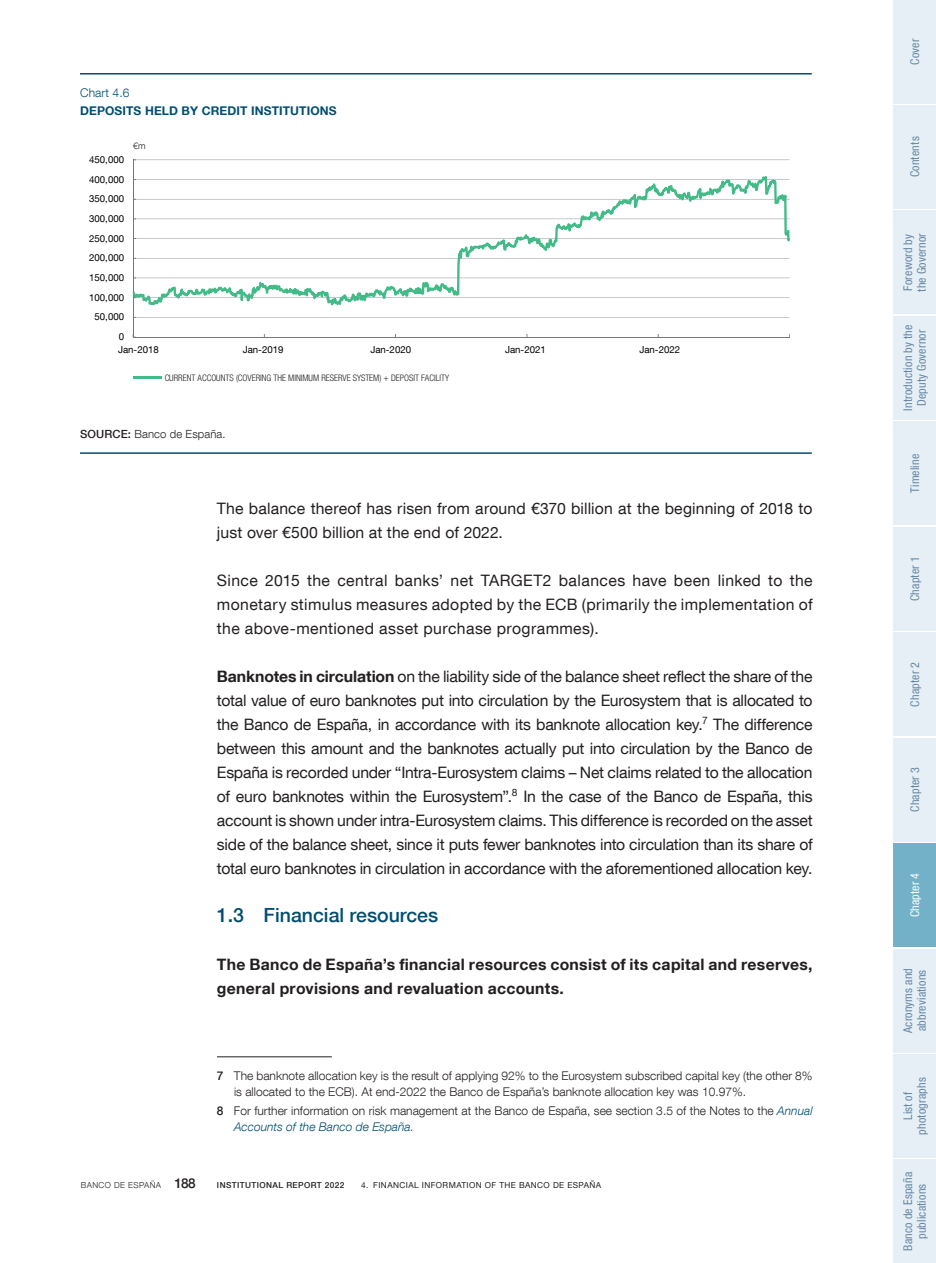
<style>
.page{position:relative;width:936px;height:1263px;background:#fff}
.page>*{position:absolute;margin:0;border:0;box-sizing:border-box;transform-origin:0 0}
.Texto_capítulo{font:500 19.5px "Bd E Neue Helvetica";color:#004e71}
.Texto_capítulo-2{font:15.75px/24px "Bd E Neue Helvetica";letter-spacing:.01em;color:#231f20;text-align:justify}
.Texto_capítulo-3{font:700 15.75px/24px "Bd E Neue Helvetica";letter-spacing:.02em;color:#231f20}
.Texto_Citas_1{font:300 12px/16.5px "Bd E Neue Helvetica";color:#231f20}
.t1{font:condensed 12px/13.5px "Bd E Neue Helvetica";letter-spacing:.015em;color:#6687a5;text-align:center}
.t2{font:700 12px "Bd E Neue Helvetica";letter-spacing:.01em;color:#004e71}
.t3{font:300 12px "Bd E Neue Helvetica";letter-spacing:.01em;color:#004e71}
.t4{font:condensed 12px "Bd E Neue Helvetica";letter-spacing:.015em;color:#fff}
.t5{font:300 11.25px "Bd E Neue Helvetica";letter-spacing:.01em;color:#231f20}
.t6{font:9.75px "Bd E Neue Helvetica";color:#000002}
.t7{font:300 condensed 9px "Bd E Neue Helvetica";color:#231f20}
.t8{font:300 9px "Bd E Neue Helvetica";color:#231f20}
.t9{font:8.25px "Bd E Neue Helvetica";letter-spacing:.05em;color:#231f20}
.t10{font:500 8.25px "Bd E Neue Helvetica";letter-spacing:.05em;color:#231f20}
.t11{font:300 8.25px "Bd E Neue Helvetica";letter-spacing:.05em;color:#231f20}
.s1{font-weight:500}
.s2{font-weight:700}
.s3{font-style:italic;color:#004e71}
.s4{font-weight:500;font-size:13.5px}
</style>
<div class="page">
<hr style="left:217px;top:1056px;width:115px;height:1px;background:#231f20">
<hr style="left:80px;top:73px;width:731px;height:2px;background:#004e71">
<hr style="left:80px;top:452px;width:731px;height:2px;background:#004e71">
<hr style="left:133px;top:317px;width:656px;height:1px;background:#9a9d9e">
<hr style="left:133px;top:160px;width:656px;height:1px;background:#9a9d9e">
<hr style="left:133px;top:160px;width:1px;height:177px;background:#74787a">
<hr style="left:133px;top:337px;width:656px;height:1px;background:#74787a">
<svg style="left:133px;top:176px;width:656px;height:130px"></svg>
<hr style="left:133px;top:376px;width:29px;height:3px;background:#43bb88">
<div style="left:893px;top:0;width:42px;height:103px;background:#e6eff5"></div>
<div style="left:893px;top:105px;width:42px;height:104px;background:#e6eff5"></div>
<div style="left:893px;top:211px;width:42px;height:103px;background:#e6eff5"></div>
<div style="left:893px;top:316px;width:42px;height:103px;background:#e6eff5"></div>
<div style="left:893px;top:422px;width:42px;height:103px;background:#e6eff5"></div>
<div style="left:893px;top:527px;width:42px;height:103px;background:#e6eff5"></div>
<div style="left:893px;top:633px;width:42px;height:103px;background:#e6eff5"></div>
<div style="left:893px;top:738px;width:42px;height:103px;background:#e6eff5"></div>
<div style="left:893px;top:843px;width:42px;height:104px;background:#72b1c8"></div>
<div style="left:893px;top:949px;width:42px;height:103px;background:#e6eff5"></div>
<div style="left:893px;top:1054px;width:42px;height:103px;background:#e6eff5"></div>
<div style="left:893px;top:1160px;width:42px;height:103px;background:#e6eff5"></div>
<p class="t3" style="left:80px;top:85px;width:51px">Chart 4.6</p>
<p class="t2" style="left:80px;top:103px;width:258px">DEPOSITS HELD BY CREDIT INSTITUTIONS</p>
<p class="t6" style="left:89px;top:153px;width:37px">450,000</p>
<p class="t6" style="left:89px;top:173px;width:37px">400,000</p>
<p class="t6" style="left:89px;top:193px;width:37px">350,000</p>
<p class="t6" style="left:89px;top:212px;width:37px">300,000</p>
<p class="t6" style="left:89px;top:232px;width:37px">250,000</p>
<p class="t6" style="left:89px;top:252px;width:37px">200,000</p>
<p class="t6" style="left:89px;top:272px;width:37px">150,000</p>
<p class="t6" style="left:89px;top:291px;width:37px">100,000</p>
<p class="t6" style="left:95px;top:311px;width:31px">50,000</p>
<p class="t6" style="left:119px;top:331px;width:7px">0</p>
<p class="t8" style="left:133px;top:140px;width:14px">€m</p>
<p class="t6" style="left:118px;top:343px;width:42px">Jan-2018</p>
<p class="t6" style="left:243px;top:343px;width:42px">Jan-2019</p>
<p class="t6" style="left:370px;top:343px;width:42px">Jan-2020</p>
<p class="t6" style="left:505px;top:343px;width:42px">Jan-2021</p>
<p class="t6" style="left:639px;top:343px;width:42px">Jan-2022</p>
<p class="t7" style="left:165px;top:373px;width:286px">CURRENT ACCOUNTS (COVERING THE MINIMUM RESERVE SYSTEM) + DEPOSIT FACILITY</p>
<p class="t5" style="left:80px;top:427px;width:147px"><span class="s1">SOURCE:</span> Banco de España.</p>
<p class="Texto_capítulo-2" style="left:217px;top:496px;width:597px">The balance thereof has risen from around €370 billion at the beginning of 2018 to just over €500 billion at the end of 2022.</p>
<p class="Texto_capítulo-2" style="left:217px;top:568px;width:597px">Since 2015 the central banks’ net TARGET2 balances have been linked to the monetary stimulus measures adopted by the ECB (primarily the implementation of the above-mentioned asset purchase programmes).</p>
<p class="Texto_capítulo-2" style="left:217px;top:664px;width:597px"><span class="s2">Banknotes in circulation</span> on the liability side of the balance sheet reflect the share of the total value of euro banknotes put into circulation by the Eurosystem that is allocated to the Banco de España, in accordance with its banknote allocation key.<sup>7</sup> The difference between this amount and the banknotes actually put into circulation by the Banco de España is recorded under “Intra-Eurosystem claims – Net claims related to the allocation of euro banknotes within the Eurosystem”.<sup>8</sup> In the case of the Banco de España, this account is shown under intra-Eurosystem claims. This difference is recorded on the asset side of the balance sheet, since it puts fewer banknotes into circulation than its share of total euro banknotes in circulation in accordance with the aforementioned allocation key.</p>
<p class="Texto_capítulo" style="left:217px;top:903px;width:223px">1.3 Financial resources</p>
<p class="Texto_capítulo-3" style="left:217px;top:952px;width:597px">The Banco de España’s financial resources consist of its capital and reserves, general provisions and revaluation accounts.</p>
<p class="Texto_Citas_1" style="left:234px;top:1067px;width:580px;text-indent:-17px"><span class="s1">7</span> The banknote allocation key is the result of applying 92% to the Eurosystem subscribed capital key (the other 8% is allocated to the ECB). At end-2022 the Banco de España’s banknote allocation key was 10.97%.</p>
<p class="Texto_Citas_1" style="left:234px;top:1102px;width:580px;text-indent:-17px"><span class="s1">8</span> For further information on risk management at the Banco de España, see section 3.5 of the Notes to the <span class="s3">Annual<br>Accounts of the Banco de España.</span></p>
<p class="t11" style="left:81px;top:1180px;width:116px">BANCO DE ESPAÑA <span class="s4">188</span></p>
<p class="t10" style="left:217px;top:1180px;width:129px">INSTITUTIONAL REPORT 2022</p>
<p class="t9" style="left:361px;top:1180px;width:242px">4. FINANCIAL INFORMATION OF THE BANCO DE ESPAÑA</p>
<p class="t1" style="left:907px;top:65px;width:28px;rotate:-90deg">Cover</p>
<p class="t1" style="left:907px;top:177px;width:42px;rotate:-90deg">Contents</p>
<p class="t1" style="left:901px;top:292px;width:60px;text-align:left;rotate:-90deg">Foreword by the Governor</p>
<p class="t1" style="left:901px;top:411px;width:87px;rotate:-90deg">Introduction by the<br>Deputy Governor</p>
<p class="t1" style="left:907px;top:493px;width:40px;rotate:-90deg">Timeline</p>
<p class="t1" style="left:907px;top:601px;width:46px;rotate:-90deg">Chapter 1</p>
<p class="t1" style="left:907px;top:706px;width:46px;rotate:-90deg">Chapter 2</p>
<p class="t1" style="left:907px;top:812px;width:46px;rotate:-90deg">Chapter 3</p>
<p class="t4" style="left:907px;top:917px;width:46px;rotate:-90deg">Chapter 4</p>
<p class="t1" style="left:901px;top:1033px;width:67px;text-align:left;rotate:-90deg">Acronyms and abbreviations</p>
<p class="t1" style="left:901px;top:1134px;width:59px;rotate:-90deg">List of photographs</p>
<p class="t1" style="left:901px;top:1251px;width:80px;rotate:-90deg">Banco de España publications</p>
</div>
